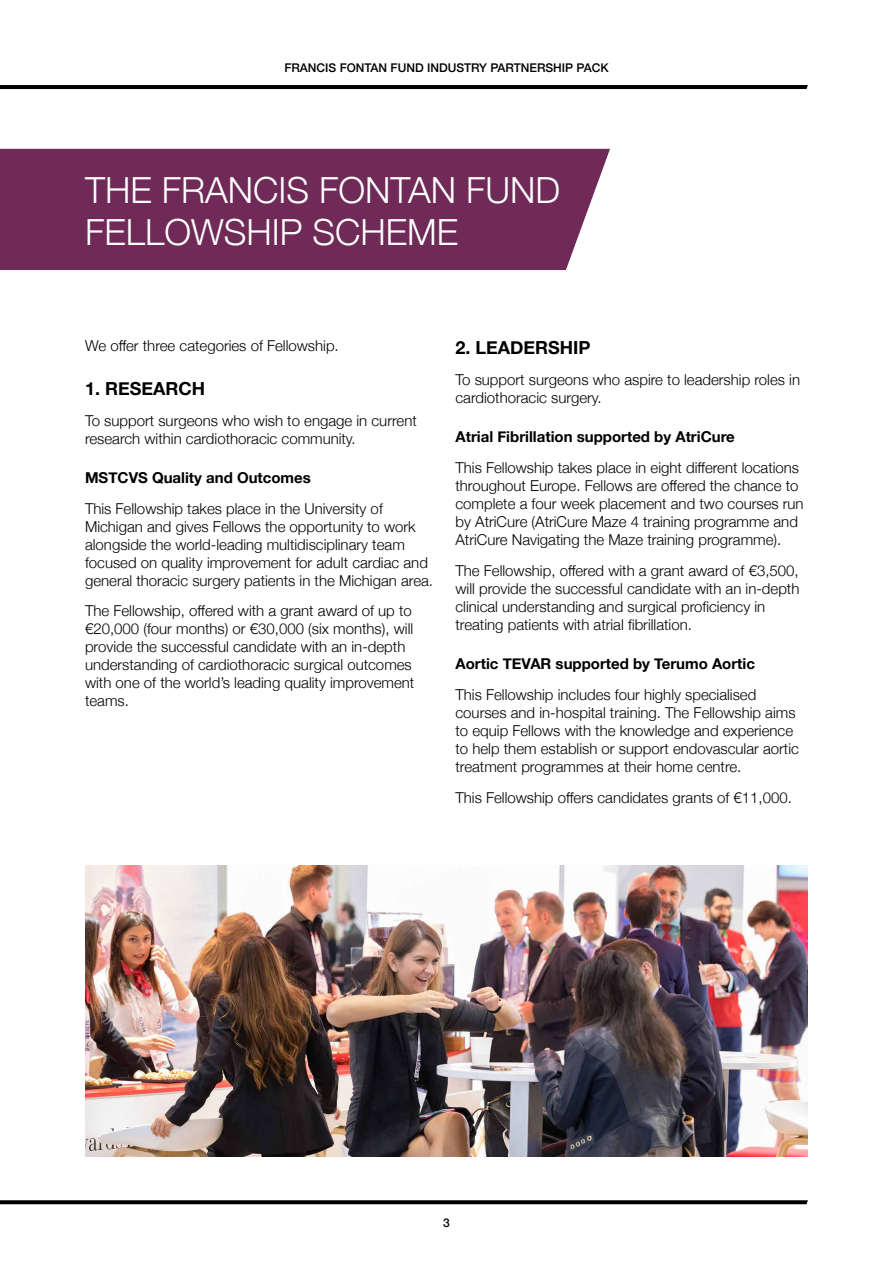
<style>
.page{position:relative;width:893px;height:1263px;background:#fff}
.page>*{position:absolute;margin:0;border:0;box-sizing:border-box;transform-origin:0 0}
.t1{font:300 36px/42px "Helvetica Neue";color:#fff}
.t2{font:700 18px "Helvetica Neue";color:#000}
.t3{font:300 15px/18px "Helvetica Neue";color:#000}
.t4{font:700 15px "Helvetica Neue";color:#000}
.t5{font:500 12px "Helvetica Neue";color:#000}
</style>
<div class="page">
<svg style="left:0;top:85px;width:808px;height:4px;background:#030303"></svg>
<svg style="left:0;top:1200px;width:808px;height:4px;background:#111"></svg>
<div style="left:0;top:149px;width:610px;height:121px;background:#6f2a58"></div>
<img style="left:85px;top:865px;width:723px;height:292px">
<p class="t5" style="left:284px;top:58px;width:326px">FRANCIS FONTAN FUND INDUSTRY PARTNERSHIP PACK</p>
<h1 class="t1" style="left:85px;top:167px;width:477px">THE FRANCIS FONTAN FUND<br>FELLOWSHIP SCHEME</h1>
<p class="t3" style="left:85px;top:336px;width:255px">We offer three categories of Fellowship.</p>
<p class="t2" style="left:85px;top:374px;width:122px">1. RESEARCH</p>
<p class="t3" style="left:85px;top:410px;width:333px">To support surgeons who wish to engage in current research within cardiothoracic community.</p>
<p class="t4" style="left:85px;top:466px;width:227px">MSTCVS Quality and Outcomes</p>
<p class="t3" style="left:85px;top:498px;width:349px">This Fellowship takes place in the University of Michigan and gives Fellows the opportunity to work alongside the world-leading multidisciplinary team focused on quality improvement for adult cardiac and general thoracic surgery patients in the Michigan area.</p>
<p class="t3" style="left:85px;top:601px;width:331px">The Fellowship, offered with a grant award of up to €20,000 (four months) or €30,000 (six months), will provide the successful candidate with an in-depth understanding of cardiothoracic surgical outcomes with one of the world’s leading quality improvement teams.</p>
<p class="t2" style="left:455px;top:334px;width:137px">2. LEADERSHIP</p>
<p class="t3" style="left:455px;top:369px;width:346px">To support surgeons who aspire to leadership roles in cardiothoracic surgery.</p>
<p class="t4" style="left:455px;top:425px;width:281px">Atrial Fibrillation supported by AtriCure</p>
<p class="t3" style="left:455px;top:457px;width:350px">This Fellowship takes place in eight different locations throughout Europe. Fellows are offered the chance to complete a four week placement and two courses run by AtriCure (AtriCure Maze 4 training programme and AtriCure Navigating the Maze training programme).</p>
<p class="t3" style="left:455px;top:560px;width:345px">The Fellowship, offered with a grant award of €3,500, will provide the successful candidate with an in-depth clinical understanding and surgical proficiency in treating patients with atrial fibrillation.</p>
<p class="t4" style="left:455px;top:652px;width:301px">Aortic TEVAR supported by Terumo Aortic</p>
<p class="t3" style="left:455px;top:684px;width:345px">This Fellowship includes four highly specialised courses and in-hospital training. The Fellowship aims to equip Fellows with the knowledge and experience to help them establish or support endovascular aortic treatment programmes at their home centre.</p>
<p class="t3" style="left:455px;top:787px;width:338px">This Fellowship offers candidates grants of €11,000.</p>
<p class="t5" style="left:443px;top:1213px;width:8px">3</p>
</div>
